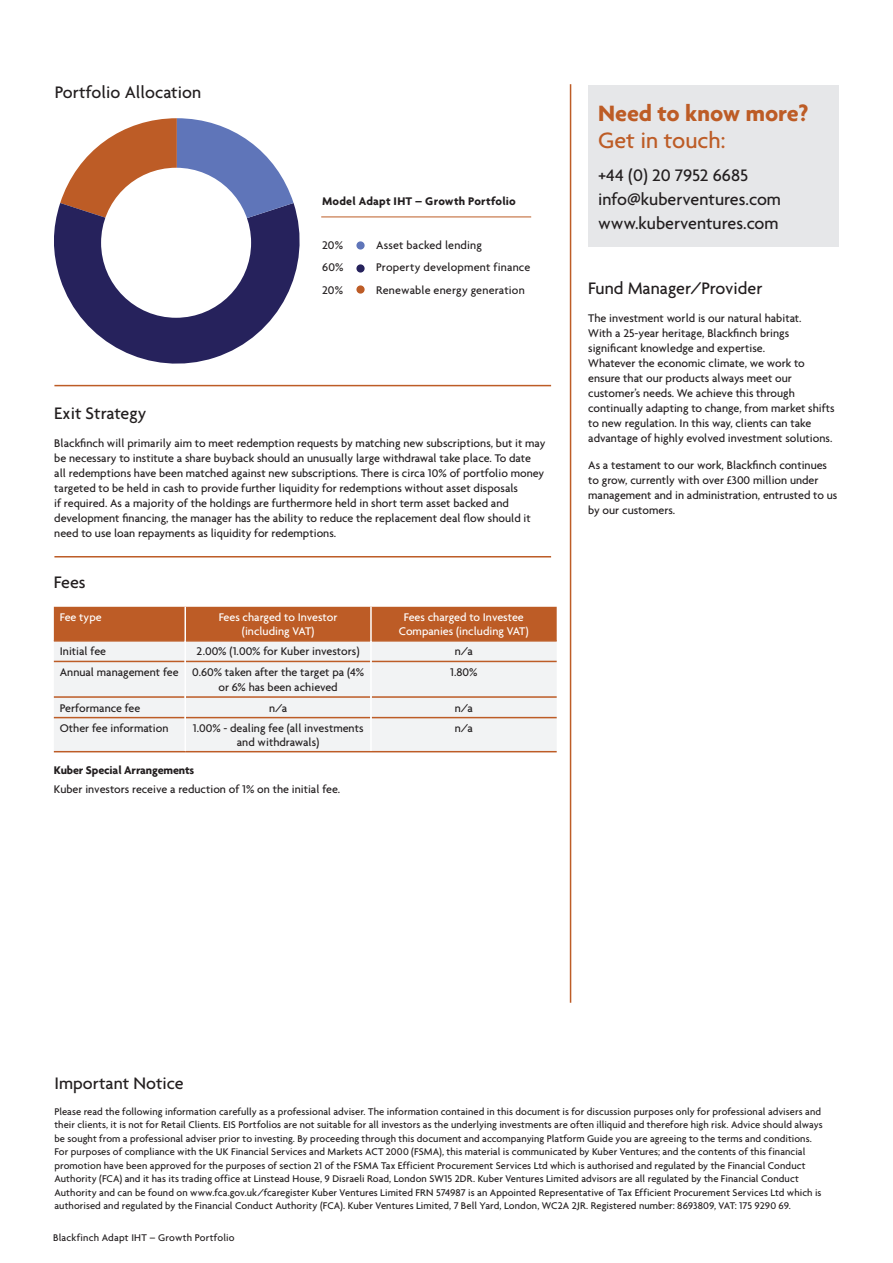
<style>
.page{position:relative;width:893px;height:1263px;background:#fff}
.page>*{position:absolute;margin:0;border:0;box-sizing:border-box;transform-origin:0 0}
.t1{font:700 24px/27px "Agenda";color:#bd5c26}
.Sub_Heading{font:500 18px "Agenda";color:#231f20}
.Body_copy{font:500 18px "Agenda";color:#231f20}
.Body_copy-2{font:500 12px/15px "Agenda";color:#231f20}
.Sub_Heading-2{font:500 12px/13.5px "Agenda";color:#fff;text-align:center}
.Source{font:500 12px "Agenda";letter-spacing:.01em;color:#231f20}
.Source-2{font:700 12px "Agenda";letter-spacing:.015em;color:#231f20}
.Body_bold{font:700 12px "Agenda";letter-spacing:-.01em;color:#231f20}
.Body_copy-3{font:500 12px "Agenda";color:#fff}
.Source-3{font:500 10.5px/13.5px "Agenda";letter-spacing:.005em;color:#231f20}
.s1{font-weight:500}
</style>
<div class="page">
<svg style="left:54px;top:204px;width:246px;height:160px;fill:#26225c"></svg>
<svg style="left:60px;top:118px;width:234px;height:123px"></svg>
<div style="left:101px;top:168px;width:150px;height:150px;background:#fff;border-radius:50%"></div>
<div style="left:589px;top:85px;width:250px;height:162px;background:#e6e7e9"></div>
<hr style="left:570px;top:84px;width:1px;height:919px;background:#bd5c26">
<div style="left:54px;top:607px;width:503px;height:33px;background:#bd5c26"></div>
<div style="left:54px;top:642px;width:503px;height:109px;background:#f2f3f4"></div>
<hr style="left:54px;top:640px;width:130px;height:2px;background:#bd5c26">
<hr style="left:186px;top:640px;width:184px;height:2px;background:#bd5c26">
<hr style="left:372px;top:640px;width:185px;height:2px;background:#bd5c26">
<hr style="left:54px;top:661px;width:130px;height:1px;background:#bd5c26">
<hr style="left:186px;top:661px;width:184px;height:1px;background:#bd5c26">
<hr style="left:372px;top:661px;width:185px;height:1px;background:#bd5c26">
<hr style="left:54px;top:696px;width:130px;height:2px;background:#bd5c26">
<hr style="left:186px;top:696px;width:184px;height:2px;background:#bd5c26">
<hr style="left:372px;top:696px;width:185px;height:2px;background:#bd5c26">
<hr style="left:54px;top:717px;width:130px;height:1px;background:#bd5c26">
<hr style="left:186px;top:717px;width:184px;height:1px;background:#bd5c26">
<hr style="left:372px;top:717px;width:185px;height:1px;background:#bd5c26">
<hr style="left:54px;top:751px;width:131px;height:1px;background:#bd5c26">
<hr style="left:185px;top:751px;width:186px;height:1px;background:#bd5c26">
<hr style="left:371px;top:751px;width:186px;height:1px;background:#bd5c26">
<hr style="left:184px;top:607px;width:2px;height:34px;background:#fff">
<hr style="left:370px;top:607px;width:2px;height:34px;background:#fff">
<hr style="left:184px;top:641px;width:2px;height:20px;background:#fff">
<hr style="left:370px;top:641px;width:2px;height:20px;background:#fff">
<hr style="left:184px;top:661px;width:2px;height:36px;background:#fff">
<hr style="left:370px;top:661px;width:2px;height:36px;background:#fff">
<hr style="left:184px;top:697px;width:2px;height:21px;background:#fff">
<hr style="left:370px;top:697px;width:2px;height:21px;background:#fff">
<hr style="left:184px;top:718px;width:2px;height:33px;background:#fff">
<hr style="left:370px;top:718px;width:2px;height:33px;background:#fff">
<hr style="left:54px;top:556px;width:497px;height:1px;background:#bd5c26">
<hr style="left:54px;top:385px;width:497px;height:1px;background:#bd5c26">
<div style="left:356px;top:241px;width:9px;height:9px;background:#5f75b9;border-radius:50%"></div>
<div style="left:356px;top:264px;width:9px;height:9px;background:#26225c;border-radius:50%"></div>
<div style="left:356px;top:285px;width:9px;height:9px;background:#bd5c26;border-radius:50%"></div>
<hr style="left:321px;top:217px;width:210px;height:1px;background:#bd5c26">
<p class="Body_copy" style="left:55px;top:81px;width:148px">Portfolio Allocation</p>
<p class="Source-2" style="left:322px;top:193px;width:195px">Model Adapt IHT – Growth Portfolio</p>
<p class="Source" style="left:322px;top:238px;width:22px">20%</p>
<p class="Source" style="left:376px;top:238px;width:107px">Asset backed lending</p>
<p class="Source" style="left:322px;top:260px;width:23px">60%</p>
<p class="Source" style="left:376px;top:260px;width:156px">Property development finance</p>
<p class="Source" style="left:322px;top:282px;width:22px">20%</p>
<p class="Source" style="left:376px;top:282px;width:150px">Renewable energy generation</p>
<p class="Sub_Heading" style="left:54px;top:402px;width:94px">Exit Strategy</p>
<p class="Body_copy-2" style="left:54px;top:435px;width:493px">Blackfinch will primarily aim to meet redemption requests by matching new subscriptions, but it may be necessary to institute a share buyback should an unusually large withdrawal take place. To date all redemptions have been matched against new subscriptions. There is circa 10% of portfolio money targeted to be held in cash to provide further liquidity for redemptions without asset disposals<br>if required. As a majority of the holdings are furthermore held in short term asset backed and development financing, the manager has the ability to reduce the replacement deal flow should it need to use loan repayments as liquidity for redemptions.</p>
<p class="Sub_Heading" style="left:54px;top:571px;width:33px">Fees</p>
<p class="Body_copy-3" style="left:60px;top:610px;width:43px">Fee type</p>
<p class="Sub_Heading-2" style="left:219px;top:610px;width:120px">Fees charged to Investor (including VAT)</p>
<p class="Sub_Heading-2" style="left:399px;top:610px;width:131px">Fees charged to Investee<br>Companies (including VAT)</p>
<p class="Body_copy-2" style="left:60px;top:644px;width:48px">Initial fee</p>
<p class="Body_copy-2" style="left:197px;top:644px;width:164px">2.00% (1.00% for Kuber investors)</p>
<p class="Body_copy-2" style="left:455px;top:644px;width:20px">n/a</p>
<p class="Body_copy-2" style="left:60px;top:664px;width:120px">Annual management fee</p>
<p class="Body_copy-2" style="left:192px;top:664px;width:174px;text-align:center">0.60% taken after the target pa (4% or 6% has been achieved</p>
<p class="Body_copy-2" style="left:450px;top:664px;width:29px">1.80%</p>
<p class="Body_copy-2" style="left:60px;top:700px;width:82px">Performance fee</p>
<p class="Body_copy-2" style="left:269px;top:700px;width:20px">n/a</p>
<p class="Body_copy-2" style="left:455px;top:700px;width:20px">n/a</p>
<p class="Body_copy-2" style="left:60px;top:720px;width:110px">Other fee information</p>
<p class="Body_copy-2" style="left:193px;top:721px;width:172px;line-height:13.5px;text-align:center">1.00% - dealing fee (all investments and withdrawals)</p>
<p class="Body_copy-2" style="left:455px;top:720px;width:20px">n/a</p>
<p class="Body_bold" style="left:54px;top:763px;width:142px">Kuber Special Arrangements</p>
<p class="Body_copy-2" style="left:54px;top:782px;width:288px">Kuber investors receive a reduction of 1% on the initial fee.</p>
<p class="t1" style="left:598px;top:100px;width:212px">Need to know more?<br><span class="s1">Get in touch:</span></p>
<p class="Sub_Heading" style="left:598px;top:164px;width:152px">+44 (0) 20 7952 6685</p>
<p class="Sub_Heading" style="left:598px;top:188px;width:184px">info@kuberventures.com</p>
<p class="Sub_Heading" style="left:598px;top:212px;width:182px">www.kuberventures.com</p>
<p class="Sub_Heading" style="left:588px;top:277px;width:176px">Fund Manager/Provider</p>
<p class="Body_copy-2" style="left:588px;top:310px;width:248px">The investment world is our natural habitat.<br>With a 25-year heritage, Blackfinch brings significant knowledge and expertise.<br>Whatever the economic climate, we work to ensure that our products always meet our customer’s needs. We achieve this through continually adapting to change, from market shifts to new regulation. In this way, clients can take advantage of highly evolved investment solutions.</p>
<p class="Body_copy-2" style="left:588px;top:458px;width:251px">As a testament to our work, Blackfinch continues to grow, currently with over £300 million under management and in administration, entrusted to us by our customers.</p>
<p class="Sub_Heading" style="left:54px;top:1072px;width:131px">Important Notice</p>
<p class="Source-3" style="left:54px;top:1104px;width:770px">Please read the following information carefully as a professional adviser. The information contained in this document is for discussion purposes only for professional advisers and their clients, it is not for Retail Clients. EIS Portfolios are not suitable for all investors as the underlying investments are often illiquid and therefore high risk. Advice should always be sought from a professional adviser prior to investing. By proceeding through this document and accompanying Platform Guide you are agreeing to the terms and conditions.<br>For purposes of compliance with the UK Financial Services and Markets ACT 2000 (FSMA), this material is communicated by Kuber Ventures; and the contents of this financial promotion have been approved for the purposes of section 21 of the FSMA Tax Efficient Procurement Services Ltd which is authorised and regulated by the Financial Conduct Authority (FCA) and it has its trading office at Linstead House, 9 Disraeli Road, London SW15 2DR. Kuber Ventures Limited advisors are all regulated by the Financial Conduct Authority and can be found on www.fca.gov.uk/fcaregister Kuber Ventures Limited FRN 574987 is an Appointed Representative of Tax Efficient Procurement Services Ltd which is authorised and regulated by the Financial Conduct Authority (FCA). Kuber Ventures Limited, 7 Bell Yard, London, WC2A 2JR. Registered number: 8693809, VAT: 175 9290 69.</p>
<p class="Source-3" style="left:53px;top:1230px;width:183px">Blackfinch Adapt IHT – Growth Portfolio</p>
</div>
